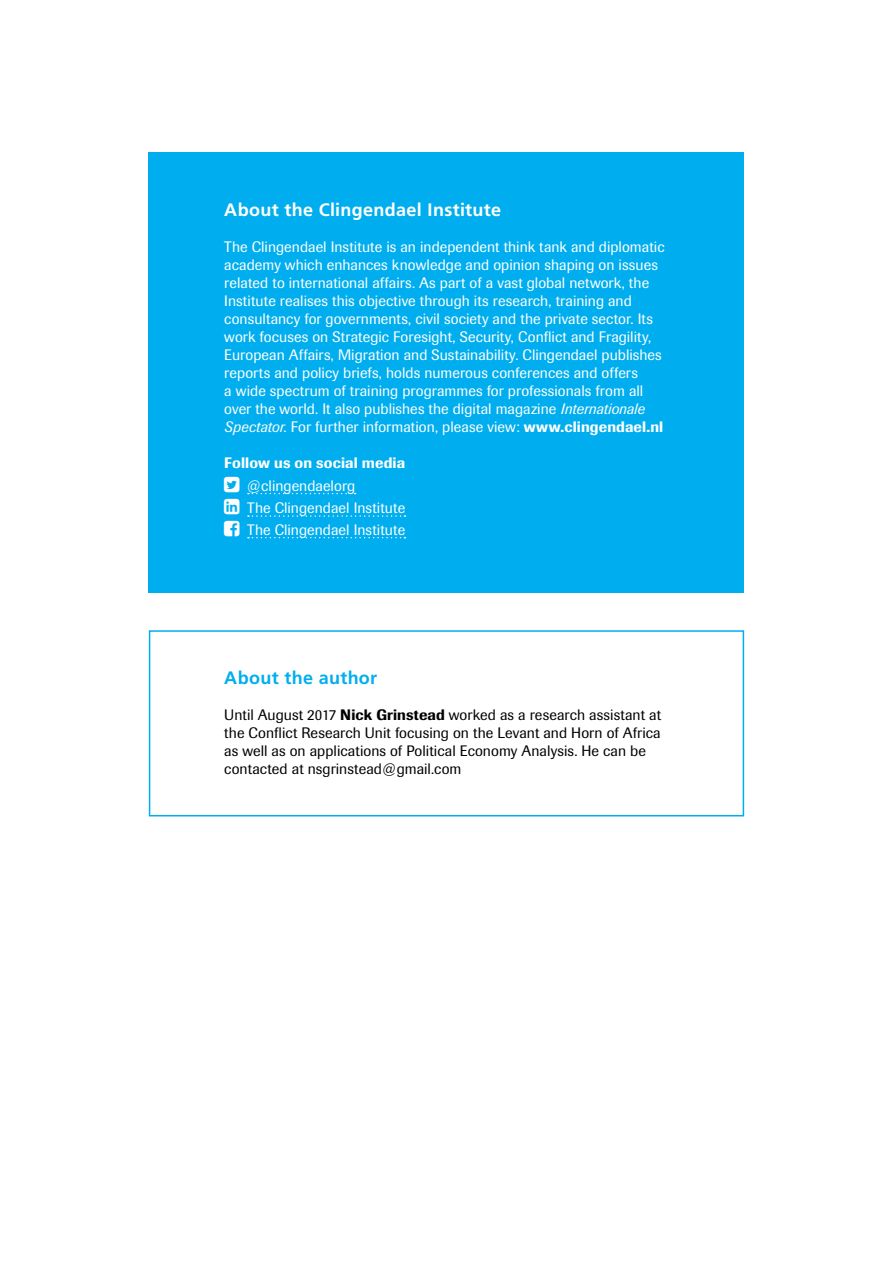
<style>
.page{position:relative;width:893px;height:1263px;background:#fff}
.page>*{position:absolute;margin:0;border:0;box-sizing:border-box;transform-origin:0 0}
.t1{font:700 18px "Frutiger LT Std";letter-spacing:.02em;color:#fff}
.t2{font:700 18px "Frutiger LT Std";letter-spacing:.015em;color:#00aeef}
.t3{font:15px/18px "Imago";letter-spacing:.005em;color:#fff}
.t4{font:15px/18px "Imago";letter-spacing:.005em;color:#000}
.t5{font:500 15px "Imago";letter-spacing:.005em;color:#fff}
.s1{font-style:italic}
.s2{font-weight:500}
</style>
<div class="page">
<div style="left:149px;top:630px;width:595px;height:186px;border:2px solid #00aeef"></div>
<div style="left:149px;top:152px;width:595px;height:441px;background:#00aeef"></div>
<svg style="left:248px;top:493px;width:108px;height:1px"></svg>
<svg style="left:248px;top:515px;width:157px;height:2px"></svg>
<svg style="left:248px;top:537px;width:157px;height:1px"></svg>
<p class="t1" style="left:224px;top:202px;width:278px">About the Clingendael Institute</p>
<p class="t3" style="left:224px;top:239px;width:442px">The Clingendael Institute is an independent think tank and diplomatic academy which enhances knowledge and opinion shaping on issues related to international affairs. As part of a vast global network, the Institute realises this objective through its research, training and consultancy for governments, civil society and the private sector. Its work focuses on Strategic Foresight, Security, Conflict and Fragility, European Affairs, Migration and Sustainability. Clingendael publishes reports and policy briefs, holds numerous conferences and offers<br>a wide spectrum of training programmes for professionals from all over the world. It also publishes the digital magazine <span class="s1">Internationale Spectator</span>. For further information, please view: <span class="s2">www.clingendael.nl</span></p>
<p class="t5" style="left:224px;top:457px;width:182px">Follow us on social media</p>
<p class="t3" style="left:247px;top:475px;width:159px;line-height:22px">@clingendaelorg<br>The Clingendael Institute<br>The Clingendael Institute</p>
<p class="t2" style="left:224px;top:670px;width:154px">About the author</p>
<p class="t4" style="left:224px;top:707px;width:438px">Until August 2017 <span class="s2">Nick Grinstead</span> worked as a research assistant at the Conflict Research Unit focusing on the Levant and Horn of Africa as well as on applications of Political Economy Analysis. He can be contacted at nsgrinstead@gmail.com</p>
</div>
